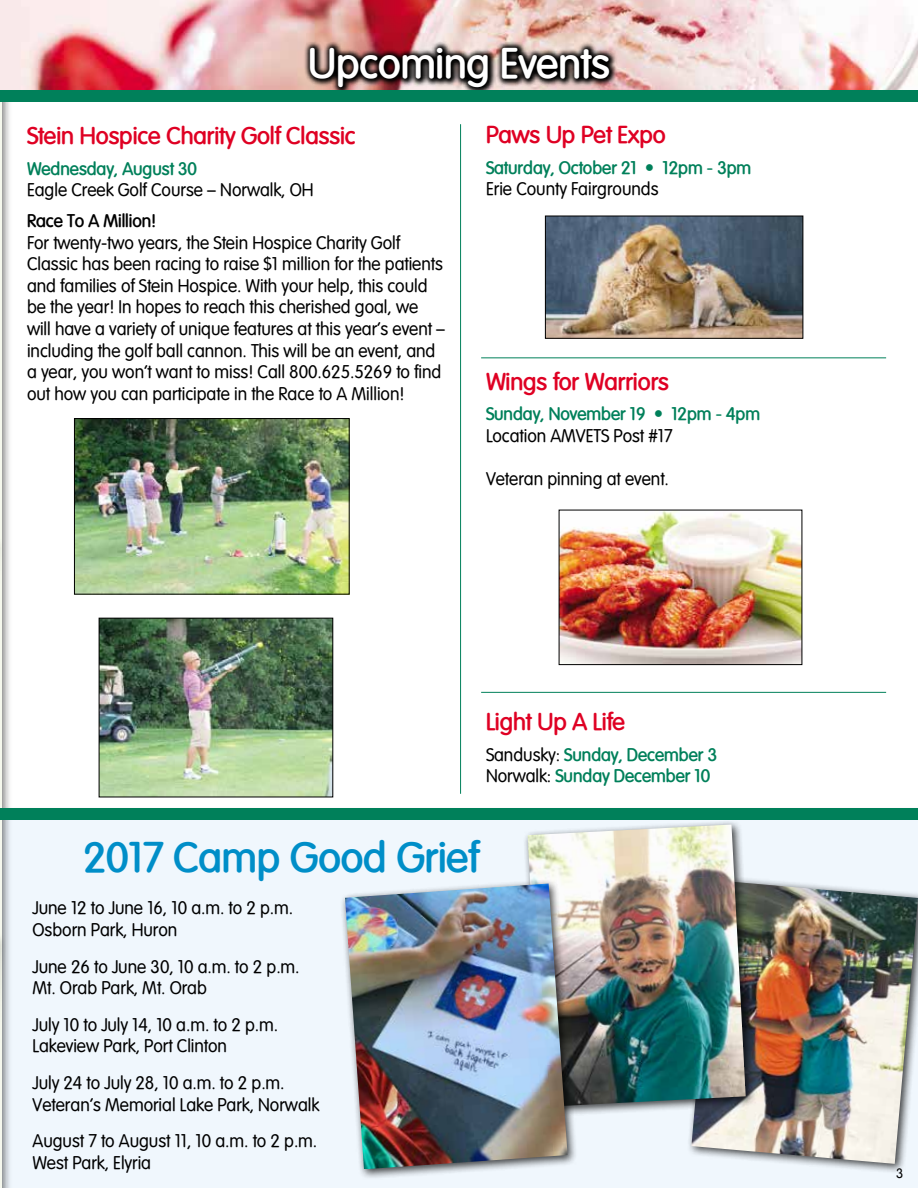
<style>
.page{position:relative;width:918px;height:1188px;background:#fff}
.page>*{position:absolute;margin:0;border:0;box-sizing:border-box;transform-origin:0 0}
.t1{font:700 42px "Vogel";color:#008ec8}
.t2{font:700 42px "Vogel";color:#fff}
.t3{font:700 24px "Vogel";color:#df0023}
.t4{font:18px/21.6px "Vogel Normal";color:#000}
.t5{font:700 18px/21.6px "Vogel";color:#00805a}
.t6{font:700 18px "Vogel";color:#000}
.t7{font:13.5px "Vogel Normal";color:#000}
.s1{font-family:"Vogel Normal";font-weight:400;color:#000}
</style>
<div class="page">
<div style="left:1px;top:812px;width:917px;height:376px;background:#f0f7fd"></div>
<div style="left:0;top:0;width:12px;height:1188px;background:#000;opacity:.5"></div>
<hr style="left:0;top:0;width:1px;height:1188px;background:#f5f8ed">
<img style="left:0;top:0;width:918px;height:90px">
<img style="left:303px;top:41px;width:315px;height:49px">
<div style="left:0;top:90px;width:918px;height:12px;background:#00805a"></div>
<div style="left:0;top:809px;width:918px;height:11px;background:#00805a"></div>
<hr style="left:481px;top:357px;width:405px;height:1px;background:#00805a">
<img style="left:76px;top:420px;width:272px;height:173px">
<div style="left:74px;top:418px;width:276px;height:177px;border:1px solid #000"></div>
<img style="left:101px;top:620px;width:230px;height:175px">
<div style="left:99px;top:618px;width:234px;height:179px;border:1px solid #000"></div>
<img style="left:547px;top:218px;width:254px;height:119px">
<div style="left:545px;top:216px;width:258px;height:123px;border:1px solid #000"></div>
<img style="left:561px;top:512px;width:239px;height:151px">
<div style="left:559px;top:510px;width:243px;height:155px;border:1px solid #000"></div>
<hr style="left:481px;top:692px;width:405px;height:1px;background:#00805a">
<hr style="left:460px;top:124px;width:1px;height:670px;background:#00805a">
<hr style="left:0;top:510px;width:4px;height:378px;background:#000;opacity:.3">
<div style="left:0;top:913px;width:7px;height:275px;background:#000;opacity:.3"></div>
<div style="left:686px;top:875px;width:232px;height:299px;background:#000;opacity:.75"></div>
<img style="left:691px;top:880px;width:227px;height:284px">
<div style="left:523px;top:820px;width:233px;height:298px;background:#000;opacity:.75"></div>
<img style="left:528px;top:825px;width:218px;height:282px">
<div style="left:340px;top:879px;width:238px;height:301px;background:#000;opacity:.75"></div>
<img style="left:345px;top:884px;width:223px;height:285px">
<h1 class="t2" style="left:308px;top:38px;width:303px">Upcoming Events</h1>
<h2 class="t3" style="left:27px;top:121px;width:330px">Stein Hospice Charity Golf Classic</h2>
<p class="t5" style="left:27px;top:157px;width:172px">Wednesday, August 30</p>
<p class="t4" style="left:27px;top:179px;width:288px">Eagle Creek Golf Course – Norwalk, OH</p>
<p class="t6" style="left:27px;top:210px;width:131px">Race To A Million!</p>
<p class="t4" style="left:27px;top:232px;width:420px">For twenty-two years, the Stein Hospice Charity Golf Classic has been racing to raise $1 million for the patients and families of Stein Hospice. With your help, this could be the year! In hopes to reach this cherished goal, we will have a variety of unique features at this year’s event – including the golf ball cannon. This will be an event, and a year, you won’t want to miss! Call 800.625.5269 to find out how you can participate in the Race to A Million!</p>
<h2 class="t3" style="left:486px;top:120px;width:181px">Paws Up Pet Expo</h2>
<p class="t5" style="left:486px;top:156px;width:267px">Saturday, October 21 • 12pm - 3pm</p>
<p class="t4" style="left:486px;top:178px;width:174px">Erie County Fairgrounds</p>
<h2 class="t3" style="left:486px;top:367px;width:184px">Wings for Warriors</h2>
<p class="t5" style="left:486px;top:403px;width:276px">Sunday, November 19 • 12pm - 4pm</p>
<p class="t4" style="left:486px;top:425px;width:188px">Location AMVETS Post #17</p>
<p class="t4" style="left:486px;top:468px;width:184px">Veteran pinning at event.</p>
<h2 class="t3" style="left:486px;top:707px;width:140px">Light Up A Life</h2>
<p class="t5" style="left:486px;top:743px;width:233px"><span class="s1">Sandusky:</span> Sunday, December 3<br><span class="s1">Norwalk:</span> Sunday December 10</p>
<h1 class="t1" style="left:84px;top:831px;width:396px">2017 Camp Good Grief</h1>
<p class="t4" style="left:33px;top:897px;width:262px">June 12 to June 16, 10 a.m. to 2 p.m.<br>Osborn Park, Huron</p>
<p class="t4" style="left:33px;top:956px;width:268px">June 26 to June 30, 10 a.m. to 2 p.m.<br>Mt. Orab Park, Mt. Orab</p>
<p class="t4" style="left:33px;top:1014px;width:247px">July 10 to July 14, 10 a.m. to 2 p.m.<br>Lakeview Park, Port Clinton</p>
<p class="t4" style="left:33px;top:1072px;width:288px">July 24 to July 28, 10 a.m. to 2 p.m.<br>Veteran’s Memorial Lake Park, Norwalk</p>
<p class="t4" style="left:33px;top:1130px;width:286px">August 7 to August 11, 10 a.m. to 2 p.m.<br>West Park, Elyria</p>
<p class="t7" style="left:896px;top:1165px;width:9px">3</p>
</div>
